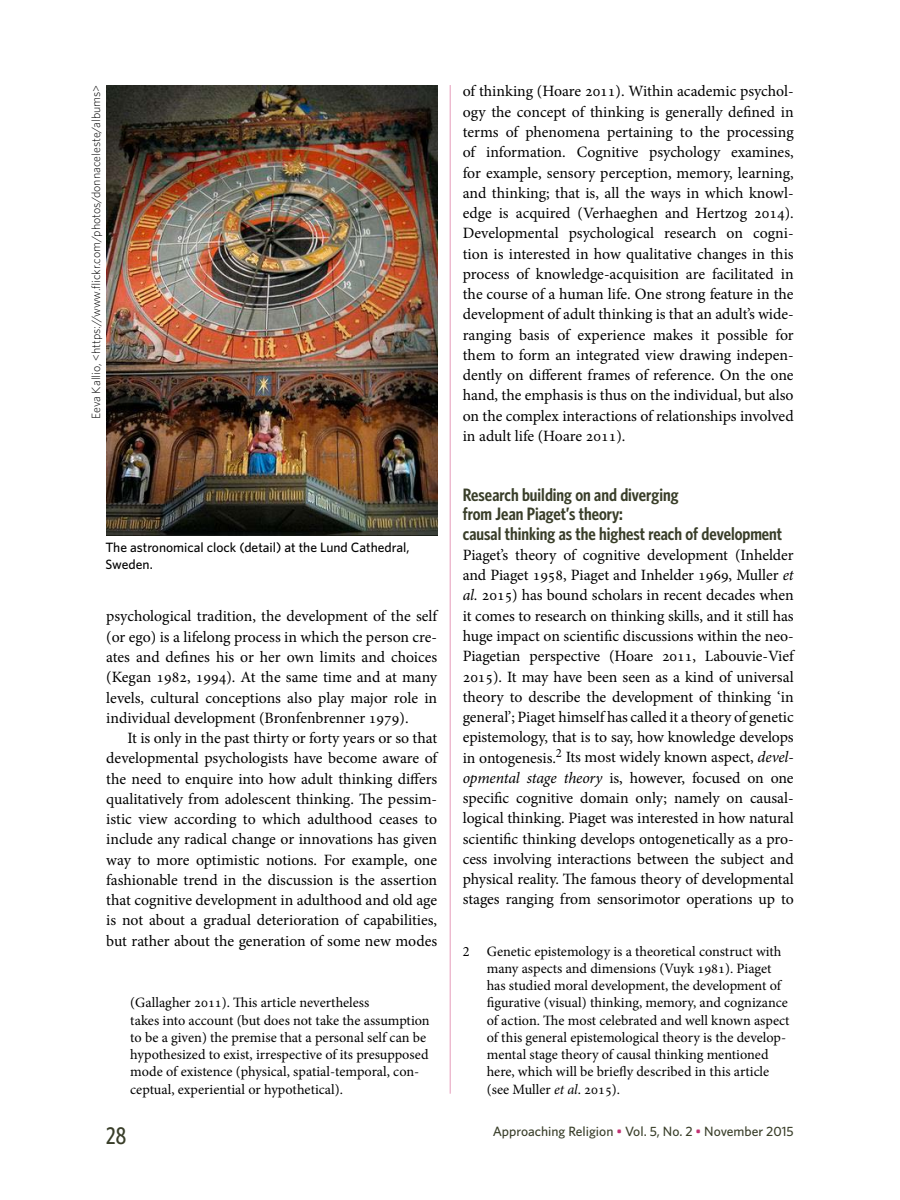
<style>
.page{position:relative;width:900px;height:1200px;background:#fff}
.page>*{position:absolute;margin:0;border:0;box-sizing:border-box;transform-origin:0 0}
.t1{font:500 24px "Whitney Condensed";color:#393e29}
.t2{font:600 18px/19.5px "Whitney Condensed";color:#393e29}
.t3{font:15.75px/20.2px "Minion Pro";letter-spacing:-.005em;color:#000;text-align:justify}
.t4{font:14.25px/17.2px "Minion Pro";color:#000}
.t5{font:500 13.5px/16.5px "Whitney";color:#000}
.t6{font:500 13.5px "Whitney";color:#393e29}
.t7{font:300 12px "Whitney";color:#000}
.s1{font-style:italic}
.s2{color:#c23272}
</style>
<div class="page">
<hr style="left:450px;top:85px;width:1px;height:1009px;background:#e69cba">
<img style="left:106px;top:85px;width:331px;height:451px">
<p class="t7" style="left:89px;top:419px;width:336px;rotate:-90deg">Eeva Kallio, &lt;https://www.flickr.com/photos/donnaceleste/albums&gt;</p>
<p class="t5" style="left:105px;top:539px;width:305px">The astronomical clock (detail) at the Lund Cathedral,<br>Sweden.</p>
<p class="t3" style="left:106px;top:606px;width:333px">psychological tradition, the development of the self (or ego) is a lifelong process in which the person cre&shy;ates and defines his or her own limits and choices (Kegan 1982, 1994). At the same time and at many levels, cultural conceptions also play major role in individual development (Bronfenbrenner 1979).</p>
<p class="t3" style="left:106px;top:728px;width:333px;text-indent:21px">It is only in the past thirty or forty years or so that developmental psychologists have become aware of the need to enquire into how adult thinking differs qualitatively from adolescent thinking. The pessim&shy;istic view according to which adulthood ceases to include any radical change or innovations has given way to more optimistic notions. For example, one fashionable trend in the discussion is the assertion that cognitive development in adulthood and old age is not about a gradual deterioration of capabilities, but rather about the generation of some new modes</p>
<p class="t4" style="left:130px;top:994px;width:301px">(Gallagher 2011). This article nevertheless<br>takes into account (but does not take the assumption to be a given) the premise that a personal self can be hypothesized to exist, irrespective of its presupposed mode of existence (physical, spatial-temporal, con&shy;ceptual, experiential or hypothetical).</p>
<p class="t3" style="left:463px;top:81px;width:332px">of thinking (Hoare 2011). Within academic psychol&shy;ogy the concept of thinking is generally defined in terms of phenomena pertaining to the processing of information. Cognitive psychology examines, for example, sensory perception, memory, learning, and thinking; that is, all the ways in which knowl&shy;edge is acquired (Verhaeghen and Hertzog 2014).<br>Developmental psychological research on cogni&shy;tion is interested in how qualitative changes in this process of knowledge-acquisition are facilitated in the course of a human life. One strong feature in the development of adult thinking is that an adult’s wide&shy;ranging basis of experience makes it possible for them to form an integrated view drawing indepen&shy;dently on different frames of reference. On the one hand, the emphasis is thus on the individual, but also on the complex interactions of relationships involved in adult life (Hoare 2011).</p>
<p class="t2" style="left:463px;top:485px;width:321px">Research building on and diverging<br>from Jean Piaget’s theory:<br>causal thinking as the highest reach of development</p>
<p class="t3" style="left:463px;top:545px;width:332px">Piaget’s theory of cognitive development (Inhelder and Piaget 1958, Piaget and Inhelder 1969, Muller <span class="s1">et al.</span> 2015) has bound scholars in recent decades when it comes to research on thinking skills, and it still has huge impact on scientific discussions within the neo-Piagetian perspective (Hoare 2011, Labouvie-Vief 2015). It may have been seen as a kind of universal theory to describe the development of thinking ‘in general’; Piaget himself has called it a theory of genetic epistemology, that is to say, how knowledge develops in ontogenesis.<sup>2</sup> Its most widely known aspect, <span class="s1">devel&shy;opmental stage theory</span> is, however, focused on one specific cognitive domain only; namely on causal&shy;logical thinking. Piaget was interested in how natural scientific thinking develops ontogenetically as a pro&shy;cess involving interactions between the subject and physical reality. The famous theory of developmental stages ranging from sensorimotor operations up to</p>
<p class="t4" style="left:487px;top:943px;width:304px;text-indent:-24px">2 Genetic epistemology is a theoretical construct with many aspects and dimensions (Vuyk 1981). Piaget has studied moral development, the development of figurative (visual) thinking, memory, and cognizance of action. The most celebrated and well known aspect of this general epistemological theory is the develop&shy;mental stage theory of causal thinking mentioned here, which will be briefly described in this article (see Muller <span class="s1">et al</span>. 2015).</p>
<h1 class="t1" style="left:106px;top:1121px;width:21px">28</h1>
<p class="t6" style="left:493px;top:1123px;width:302px">Approaching Religion <span class="s2">•</span> Vol. 5, No. 2 <span class="s2">•</span> November 2015</p>
</div>
